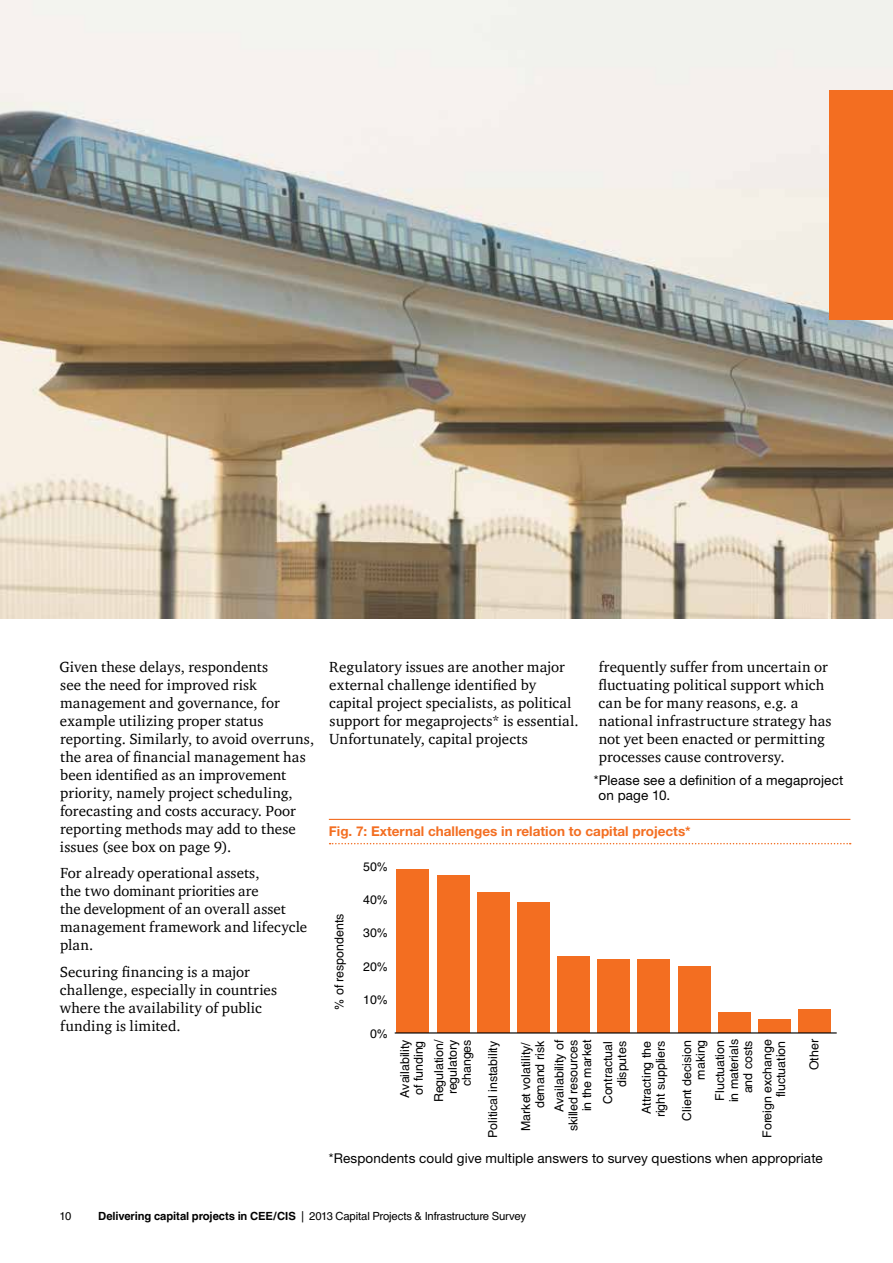
<style>
.page{position:relative;width:893px;height:1263px;background:#fff}
.page>*{position:absolute;margin:0;border:0;box-sizing:border-box;transform-origin:0 0}
.t1{font:15px/18px "Charter ITC";letter-spacing:.005em;color:#000}
.t2{font:700 13.95px "Helvetica Cyr";color:#f36e21}
.t3{font:13.5px/15px "Helvetica Neue";letter-spacing:.01em;color:#000}
.t4{font:700 13.5px "Helvetica Neue";color:#f36e21}
.t5{font:12.3px/14px "Helvetica Cyr Upright";color:#000;text-align:right}
.t6{font:11.25px "Helvetica Cyr Upright";letter-spacing:-.01em;color:#000}
.s1{font-family:"Helvetica Cyr";font-weight:700}
</style>
<div class="page">
<img style="left:0;top:0;width:893px;height:619px">
<div style="left:829px;top:91px;width:64px;height:229px;background:#f36e21"></div>
<div style="left:397px;top:869px;width:32px;height:164px;background:#f36e21"></div>
<div style="left:437px;top:876px;width:32px;height:157px;background:#f36e21"></div>
<div style="left:477px;top:892px;width:32px;height:141px;background:#f36e21"></div>
<div style="left:517px;top:902px;width:33px;height:131px;background:#f36e21"></div>
<div style="left:557px;top:956px;width:33px;height:77px;background:#f36e21"></div>
<div style="left:597px;top:959px;width:33px;height:74px;background:#f36e21"></div>
<div style="left:638px;top:959px;width:32px;height:74px;background:#f36e21"></div>
<div style="left:678px;top:966px;width:32px;height:67px;background:#f36e21"></div>
<div style="left:718px;top:1013px;width:33px;height:20px;background:#f36e21"></div>
<div style="left:758px;top:1019px;width:33px;height:14px;background:#f36e21"></div>
<div style="left:798px;top:1009px;width:33px;height:24px;background:#f36e21"></div>
<hr style="left:395px;top:1032px;width:442px;height:1px;background:#000">
<hr style="left:329px;top:819px;width:521px;height:1px;background:#f36e21">
<svg style="left:330px;top:843px;width:521px;height:1px"></svg>
<p class="t1" style="left:60px;top:657px;width:256px">Given these delays, respondents<br>see the need for improved risk management and governance, for example utilizing proper status reporting. Similarly, to avoid overruns, the area of financial management has been identified as an improvement priority, namely project scheduling, forecasting and costs accuracy. Poor reporting methods may add to these issues (see box on page 9).</p>
<p class="t1" style="left:60px;top:864px;width:249px">For already operational assets,<br>the two dominant priorities are<br>the development of an overall asset management framework and lifecycle plan.</p>
<p class="t1" style="left:60px;top:962px;width:219px">Securing financing is a major challenge, especially in countries where the availability of public funding is limited.</p>
<p class="t1" style="left:329px;top:657px;width:251px">Regulatory issues are another major external challenge identified by capital project specialists, as political support for megaprojects* is essential.<br>Unfortunately, capital projects</p>
<p class="t1" style="left:598px;top:657px;width:234px">frequently suffer from uncertain or fluctuating political support which can be for many reasons, e.g. a national infrastructure strategy has not yet been enacted or permitting processes cause controversy.</p>
<p class="t3" style="left:599px;top:773px;width:246px;text-indent:-5px">*Please see a definition of a megaproject on page 10.</p>
<p class="t2" style="left:326px;top:820px;width:374px">Fig. 7: External challenges in relation to capital projects*</p>
<p class="t4" style="left:329px;top:823px;width:363px">Fig. 7: External challenges in relation to capital projects*</p>
<p class="t5" style="left:363px;top:859px;width:26px">50%</p>
<p class="t5" style="left:332px;top:1010px;width:97px;rotate:-90deg">% of respondents</p>
<p class="t5" style="left:363px;top:893px;width:26px">40%</p>
<p class="t5" style="left:363px;top:926px;width:26px">30%</p>
<p class="t5" style="left:363px;top:960px;width:26px">20%</p>
<p class="t5" style="left:363px;top:993px;width:26px">10%</p>
<p class="t5" style="left:370px;top:1026px;width:19px">0%</p>
<p class="t5" style="left:640px;top:1117px;width:78px;text-align:left;rotate:-90deg">Attracting the right suppliers</p>
<p class="t5" style="left:760px;top:1138px;width:100px;rotate:-90deg">Foreign exchange fluctuation</p>
<p class="t5" style="left:807px;top:1070px;width:32px;rotate:-90deg">Other</p>
<p class="t5" style="left:398px;top:1097px;width:60px;text-align:left;rotate:-90deg">Availability of funding</p>
<p class="t5" style="left:432px;top:1102px;width:64px;rotate:-90deg">Regulation/ regulatory changes</p>
<p class="t5" style="left:486px;top:1138px;width:98px;rotate:-90deg">Political instability</p>
<p class="t5" style="left:519px;top:1131px;width:91px;rotate:-90deg">Market volatility/ demand risk</p>
<p class="t5" style="left:552px;top:1131px;width:93px;rotate:-90deg">Availability of skilled resources in the market</p>
<p class="t5" style="left:601px;top:1104px;width:65px;rotate:-90deg">Contractual disputes</p>
<p class="t5" style="left:713px;top:1102px;width:65px;rotate:-90deg">Fluctuation in materials and costs</p>
<p class="t5" style="left:680px;top:1121px;width:82px;rotate:-90deg">Client decision making</p>
<p class="t3" style="left:329px;top:1150px;width:495px">*Respondents could give multiple answers to survey questions when appropriate</p>
<p class="t6" style="left:60px;top:1210px;width:13px">10</p>
<p class="t6" style="left:98px;top:1210px;width:429px"><span class="s1">Delivering capital projects in CEE/CIS</span> | 2013 Capital Projects &amp; Infrastructure Survey</p>
</div>
